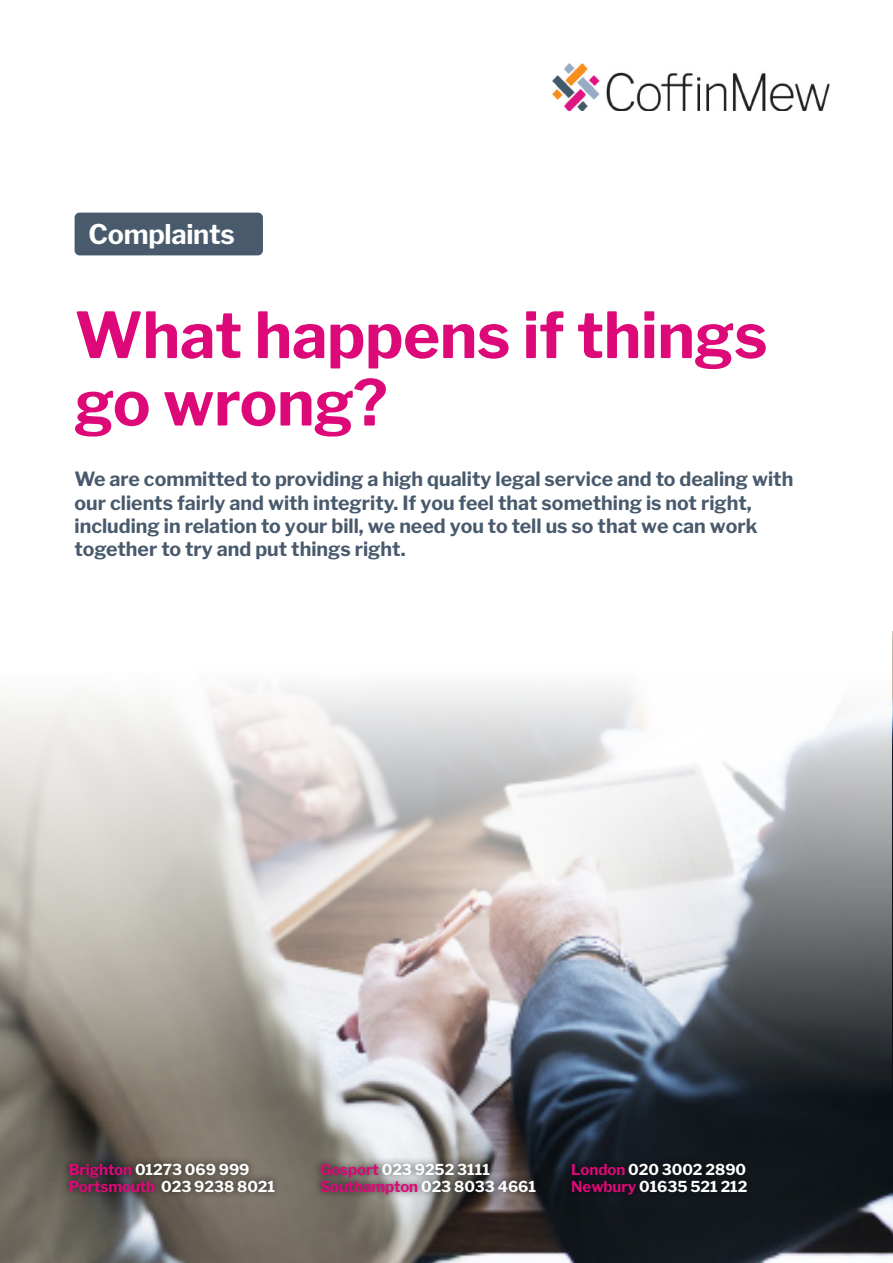
<style>
.page{position:relative;width:893px;height:1263px;background:#fff}
.page>*{position:absolute;margin:0;border:0;box-sizing:border-box;transform-origin:0 0}
.t1{font:700 63px/67.5px "Libre Franklin";letter-spacing:-.005em;color:#dd0979}
.t2{font:700 27px "Libre Franklin";letter-spacing:-.01em;color:#fff}
.t3{font:700 19.5px/23.4px "Libre Franklin";color:#485a6c}
.t4{font:700 15px/16.5px "Libre Franklin";letter-spacing:-.005em;color:#fff}
.s1{color:#dd0979}
</style>
<div class="page">
<img style="left:0;top:631px;width:893px;height:632px">
<svg style="left:1px;top:631px;width:891px;height:502px"></svg>
<img style="left:553px;top:64px;width:276px;height:47px">
<div style="left:62px;top:1156px;width:692px;height:46px;background:#000;opacity:.75"></div>
<div style="left:75px;top:213px;width:188px;height:42px;background:#485a6c;border-radius:5px"></div>
<h2 class="t2" style="left:89px;top:221px;width:148px">Complaints</h2>
<h1 class="t1" style="left:75px;top:303px;width:694px">What happens if things go wrong?</h1>
<p class="t3" style="left:75px;top:468px;width:720px">We are committed to providing a high quality legal service and to dealing with our clients fairly and with integrity. If you feel that something is not right, including in relation to your bill, we need you to tell us so that we can work together to try and put things right.</p>
<p class="t4" style="left:69px;top:1162px;width:208px"><span class="s1">Brighton</span> 01273 069 999<br><span class="s1">Portsmouth</span> 023 9238 8021</p>
<p class="t4" style="left:320px;top:1162px;width:218px"><span class="s1">Gosport</span> 023 9252 3111<br><span class="s1">Southampton</span> 023 8033 4661</p>
<p class="t4" style="left:571px;top:1162px;width:178px"><span class="s1">London</span> 020 3002 2890<br><span class="s1">Newbury</span> 01635 521 212</p>
</div>
